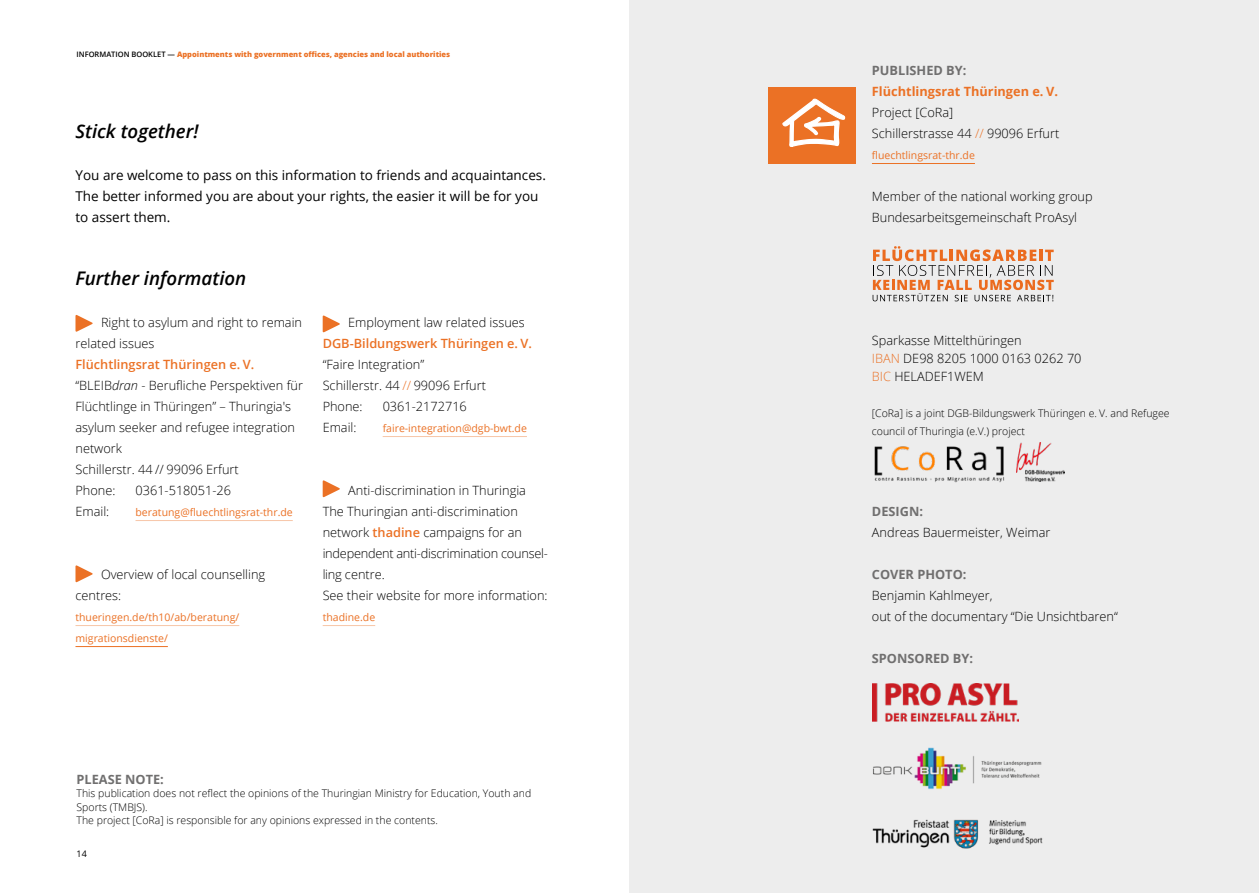
<style>
.page{position:relative;width:1259px;height:893px;background:#fff}
.page>*{position:absolute;margin:0;border:0;box-sizing:border-box;transform-origin:0 0}
.t1{font:italic 600 18.75px "Open Sans";color:#000}
.t2{font:13.5px/21px "Open Sans";color:#000}
.t3{font:300 12.75px/21px "Open Sans";color:#000}
.t4{font:700 12.75px "Open Sans";color:#706f6f}
.t5{font:600 12.75px "Open Sans";color:#eb7125}
.t6{font:700 12.75px "Open Sans";color:#eb7125}
.t7{font:300 10.5px/13.5px "Open Sans";color:#000}
.t8{font:10.5px/21px "Open Sans";color:#eb7125}
.t9{font:9px "Open Sans";color:#000}
.t10{font:800 7.5px "Open Sans";color:#eb7125}
.s1{font-weight:600;color:#000}
.s2{font-weight:600;color:#eb7125}
.s3{font-style:italic}
.s4{color:#eb7125}
.s5{color:#010202}
</style>
<div class="page">
<div style="left:629px;top:0;width:630px;height:893px;background:#ededed"></div>
<hr style="left:135px;top:520px;width:158px;height:1px;background:#f7c6a8">
<hr style="left:75px;top:625px;width:164px;height:1px;background:#f7c6a8">
<hr style="left:75px;top:646px;width:93px;height:1px;background:#eb7125">
<hr style="left:383px;top:436px;width:144px;height:1px;background:#f7c6a8">
<hr style="left:323px;top:625px;width:52px;height:1px;background:#f7c6a8">
<svg style="left:75px;top:315px;width:18px;height:17px"></svg>
<svg style="left:75px;top:565px;width:18px;height:17px"></svg>
<svg style="left:323px;top:315px;width:17px;height:18px"></svg>
<svg style="left:323px;top:480px;width:17px;height:17px"></svg>
<hr style="left:872px;top:163px;width:103px;height:1px;background:#eb7125">
<img style="left:872px;top:684px;width:147px;height:37px">
<img style="left:873px;top:747px;width:169px;height:43px">
<img style="left:872px;top:819px;width:171px;height:30px">
<div style="left:769px;top:88px;width:87px;height:76px;background:#eb7125"></div>
<svg style="left:782px;top:99px;width:63px;height:48px"></svg>
<img style="left:874px;top:446px;width:131px;height:37px">
<svg style="left:872px;top:246px;width:181px;height:55px"></svg>
<img style="left:1016px;top:443px;width:48px;height:39px">
<p class="t10" style="left:77px;top:49px;width:375px"><span class="s1">INFORMATION BOOKLET —</span> Appointments with government offices, agencies and local authorities</p>
<h1 class="t1" style="left:75px;top:118px;width:125px">Stick together!</h1>
<p class="t2" style="left:75px;top:164px;width:472px">You are welcome to pass on this information to friends and acquaintances.<br>The better informed you are about your rights, the easier it will be for you to assert them.</p>
<h1 class="t1" style="left:75px;top:265px;width:172px">Further information</h1>
<p class="t3" style="left:75px;top:312px;width:228px;text-indent:26px">Right to asylum and right to remain related issues</p>
<p class="t3" style="left:75px;top:354px;width:229px"><span class="s2">Flüchtlingsrat Thüringen e. V. </span>“BLEIB<span class="s3">dran</span> - Berufliche Perspektiven für<br>Flüchtlinge in Thüringen” – Thuringia's asylum seeker and refugee integration network<br>Schillerstr. 44 // 99096 Erfurt<br>Phone:</p>
<p class="t3" style="left:135px;top:480px;width:97px">0361-518051-26</p>
<p class="t3" style="left:75px;top:501px;width:35px">Email:</p>
<p class="t8" style="left:135px;top:501px;width:159px">beratung@fluechtlingsrat-thr.de</p>
<p class="t3" style="left:75px;top:564px;width:191px;text-indent:26px">Overview of local counselling centres:</p>
<p class="t8" style="left:75px;top:606px;width:165px">thueringen.de/th10/ab/beratung/ migrationsdienste/</p>
<p class="t3" style="left:348px;top:312px;width:178px">Employment law related issues</p>
<p class="t5" style="left:323px;top:335px;width:211px">DGB-Bildungswerk Thüringen e. V.</p>
<p class="t3" style="left:323px;top:354px;width:165px">“Faire Integration”<br>Schillerstr. 44 <span class="s4">//</span> 99096 Erfurt<br>Phone:</p>
<p class="t3" style="left:383px;top:396px;width:86px">0361-2172716</p>
<p class="t3" style="left:323px;top:417px;width:35px">Email:</p>
<p class="t8" style="left:383px;top:417px;width:146px">faire-integration@dgb-bwt.de</p>
<p class="t3" style="left:323px;top:480px;width:227px;text-indent:26px">Anti-discrimination in Thuringia The Thuringian anti-discrimination network <span class="s2">thadine</span> campaigns for an independent anti-discrimination counsel&shy;ling centre.<br>See their website for more information:</p>
<p class="t8" style="left:323px;top:606px;width:54px">thadine.de</p>
<p class="t4" style="left:77px;top:770px;width:89px">PLEASE NOTE:</p>
<p class="t7" style="left:77px;top:786px;width:456px">This publication does not reflect the opinions of the Thuringian Ministry for Education, Youth and<br>Sports (TMBJS).<br>The project [CoRa] is responsible for any opinions expressed in the contents.</p>
<p class="t9" style="left:77px;top:848px;width:12px">14</p>
<p class="t4" style="left:872px;top:61px;width:96px">PUBLISHED BY:</p>
<p class="t6" style="left:872px;top:82px;width:188px">Flüchtlingsrat Thüringen e. V.</p>
<p class="t3" style="left:872px;top:102px;width:189px"><span class="s5">Project [CoRa]<br></span>Schillerstrasse 44 <span class="s4">//</span> 99096 Erfurt</p>
<p class="t8" style="left:872px;top:144px;width:104px">fluechtlingsrat-thr.de</p>
<p class="t3" style="left:872px;top:186px;width:222px">Member of the national working group<br>Bundesarbeitsgemeinschaft ProAsyl</p>
<p class="t3" style="left:872px;top:331px;width:211px;line-height:18px">Sparkasse Mittelthüringen<br><span class="s4">IBAN</span> DE98 8205 1000 0163 0262 70<br><span class="s4">BIC</span> HELADEF1WEM</p>
<p class="t7" style="left:872px;top:404px;width:299px;line-height:18px">[CoRa] is a joint DGB-Bildungswerk Thüringen e. V. and Refugee council of Thuringia (e.V.) project</p>
<p class="t4" style="left:872px;top:502px;width:53px">DESIGN:</p>
<p class="t3" style="left:872px;top:522px;width:180px">Andreas Bauermeister, Weimar</p>
<p class="t4" style="left:872px;top:565px;width:96px">COVER PHOTO:</p>
<p class="t3" style="left:872px;top:585px;width:247px">Benjamin Kahlmeyer,<br>out of the documentary “Die Unsichtbaren“</p>
<p class="t4" style="left:872px;top:649px;width:103px">SPONSORED BY:</p>
</div>
